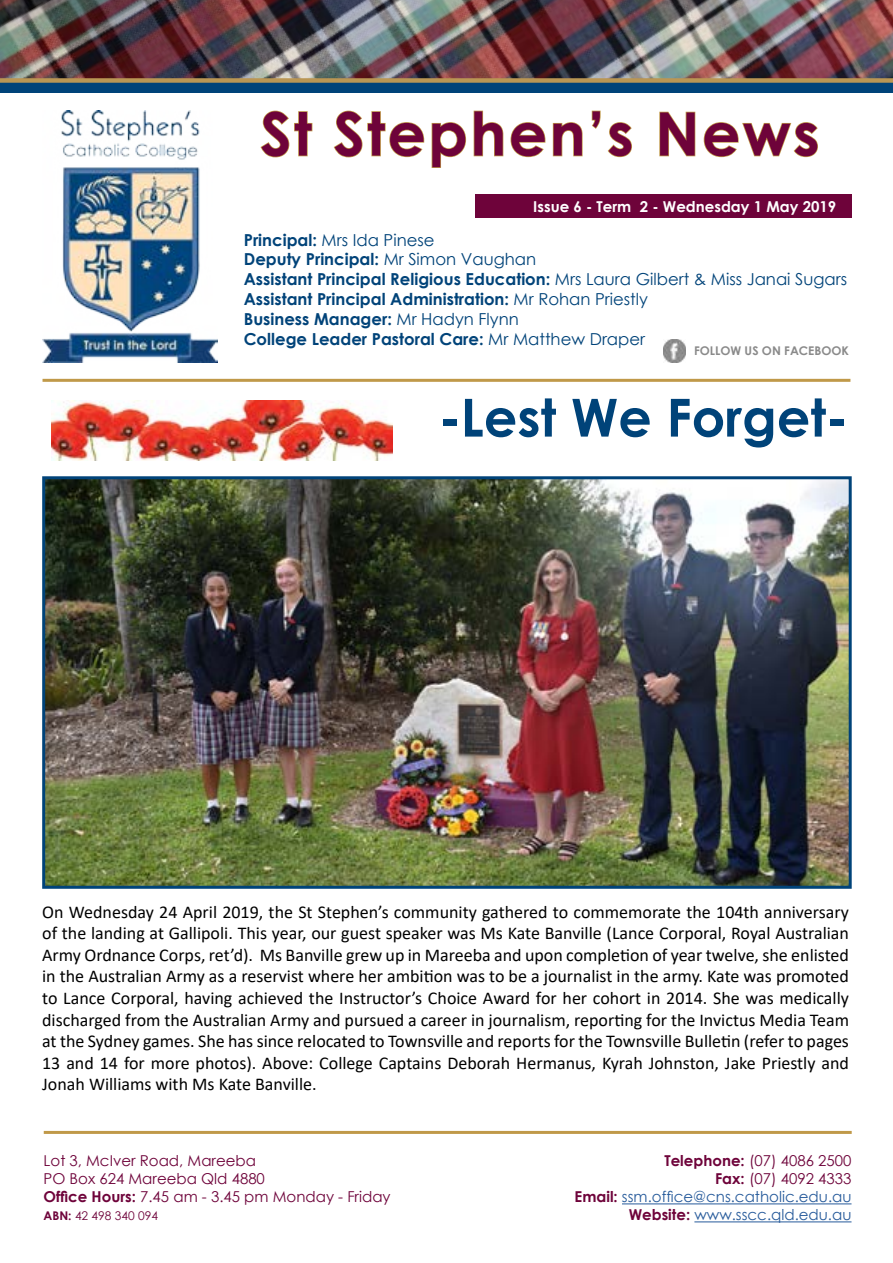
<style>
.page{position:relative;width:893px;height:1263px;background:#fff}
.page>*{position:absolute;margin:0;border:0;box-sizing:border-box;transform-origin:0 0}
.t1{font:700 60px "Century Gothic";letter-spacing:.04em;color:#6e033a}
.t2{font:700 52.5px "Century Gothic";color:#004379}
.t3{font:18px/21.6px "Calibri";color:#000;text-align:justify}
.t4{font:700 16.5px/19.8px "Century Gothic";color:#004379}
.t5{font:15px/18px "Century Gothic";color:#275b9b;text-align:right}
.t6{font:15px/18px "Century Gothic";color:#6e033a}
.t7{font:700 15px "Century Gothic";color:#fff}
.t8{font:700 12px "Century Gothic";color:#8a8a8a}
.t9{font:12px "Century Gothic";color:#6e033a}
.s1{font-weight:400}
.s2{font-weight:700}
.s3{font-weight:700;color:#6e033a}
.s4{color:#6e033a}
</style>
<div class="page">
<div style="left:0;top:54px;width:893px;height:39px;background:#004379"></div>
<img style="left:43px;top:111px;width:175px;height:251px">
<svg style="left:260px;top:110px;width:53px;height:48px"></svg>
<svg style="left:333px;top:110px;width:92px;height:48px"></svg>
<svg style="left:431px;top:122px;width:36px;height:46px"></svg>
<svg style="left:473px;top:110px;width:31px;height:47px"></svg>
<svg style="left:510px;top:122px;width:36px;height:36px"></svg>
<svg style="left:552px;top:122px;width:31px;height:35px"></svg>
<svg style="left:591px;top:110px;width:10px;height:19px"></svg>
<svg style="left:607px;top:122px;width:25px;height:36px"></svg>
<svg style="left:659px;top:111px;width:37px;height:46px"></svg>
<svg style="left:703px;top:122px;width:115px;height:36px"></svg>
<img style="left:0;top:0;width:893px;height:83px">
<hr style="left:622px;top:1203px;width:229px;height:1px;background:#275b9b">
<hr style="left:694px;top:1221px;width:157px;height:1px;background:#275b9b">
<hr style="left:44px;top:1131px;width:808px;height:3px;background:#c09949">
<div style="left:475px;top:194px;width:376px;height:24px;background:#6e033a"></div>
<hr style="left:43px;top:379px;width:807px;height:3px;background:#c09949">
<img style="left:663px;top:340px;width:23px;height:22px">
<img style="left:46px;top:480px;width:802px;height:405px">
<div style="left:42px;top:476px;width:810px;height:413px;border:3px solid #004379"></div>
<img style="left:52px;top:401px;width:341px;height:60px">
<h1 class="t1" style="left:260px;top:88px;width:561px">St Stephen’s News</h1>
<p class="t7" style="left:533px;top:195px;width:304px">Issue 6 - Term 2 - Wednesday 1 May 2019</p>
<p class="t4" style="left:244px;top:229px;width:605px">Principal: <span class="s1">Mrs Ida Pinese<br></span>Deputy Principal: <span class="s1">Mr Simon Vaughan<br></span>Assistant Principal Religious Education: <span class="s1">Mrs Laura Gilbert &amp; Miss Janai Sugars </span>Assistant Principal Administration: <span class="s1">Mr Rohan Priestly<br></span>Business Manager: <span class="s1">Mr Hadyn Flynn<br></span>College Leader Pastoral Care: <span class="s1">Mr Matthew Draper</span></p>
<p class="t8" style="left:694px;top:342px;width:157px">FOLLOW US ON FACEBOOK</p>
<h2 class="t2" style="left:439px;top:378px;width:411px">-Lest We Forget-</h2>
<p class="t3" style="left:42px;top:900px;width:808px">On Wednesday 24 April 2019, the St Stephen’s community gathered to commemorate the 104th anniversary of the landing at Gallipoli. This year, our guest speaker was Ms Kate Banville (Lance Corporal, Royal Australian Army Ordnance Corps, ret’d). Ms Banville grew up in Mareeba and upon completion of year twelve, she enlisted in the Australian Army as a reservist where her ambition was to be a journalist in the army. Kate was promoted to Lance Corporal, having achieved the Instructor’s Choice Award for her cohort in 2014. She was medically discharged from the Australian Army and pursued a career in journalism, reporting for the Invictus Media Team at the Sydney games. She has since relocated to Townsville and reports for the Townsville Bulletin (refer to pages 13 and 14 for more photos). Above: College Captains Deborah Hermanus, Kyrah Johnston, Jake Priestly and Jonah Williams with Ms Kate Banville.</p>
<p class="t6" style="left:44px;top:1152px;width:349px">Lot 3, McIver Road, Mareeba<br>PO Box 624 Mareeba Qld 4880<br><span class="s2">Office Hours:</span> 7.45 am - 3.45 pm Monday - Friday</p>
<p class="t9" style="left:44px;top:1208px;width:116px"><span class="s2">ABN:</span> 42 498 340 094</p>
<p class="t5" style="left:575px;top:1152px;width:278px"><span class="s3">Telephone:</span> <span class="s4">(07) 4086 2500<br></span><span class="s3">Fax:</span> <span class="s4">(07) 4092 4333<br></span><span class="s3">Email:</span> ssm.office@cns.catholic.edu.au<br><span class="s3">Website:</span> www.sscc.qld.edu.au</p>
</div>
